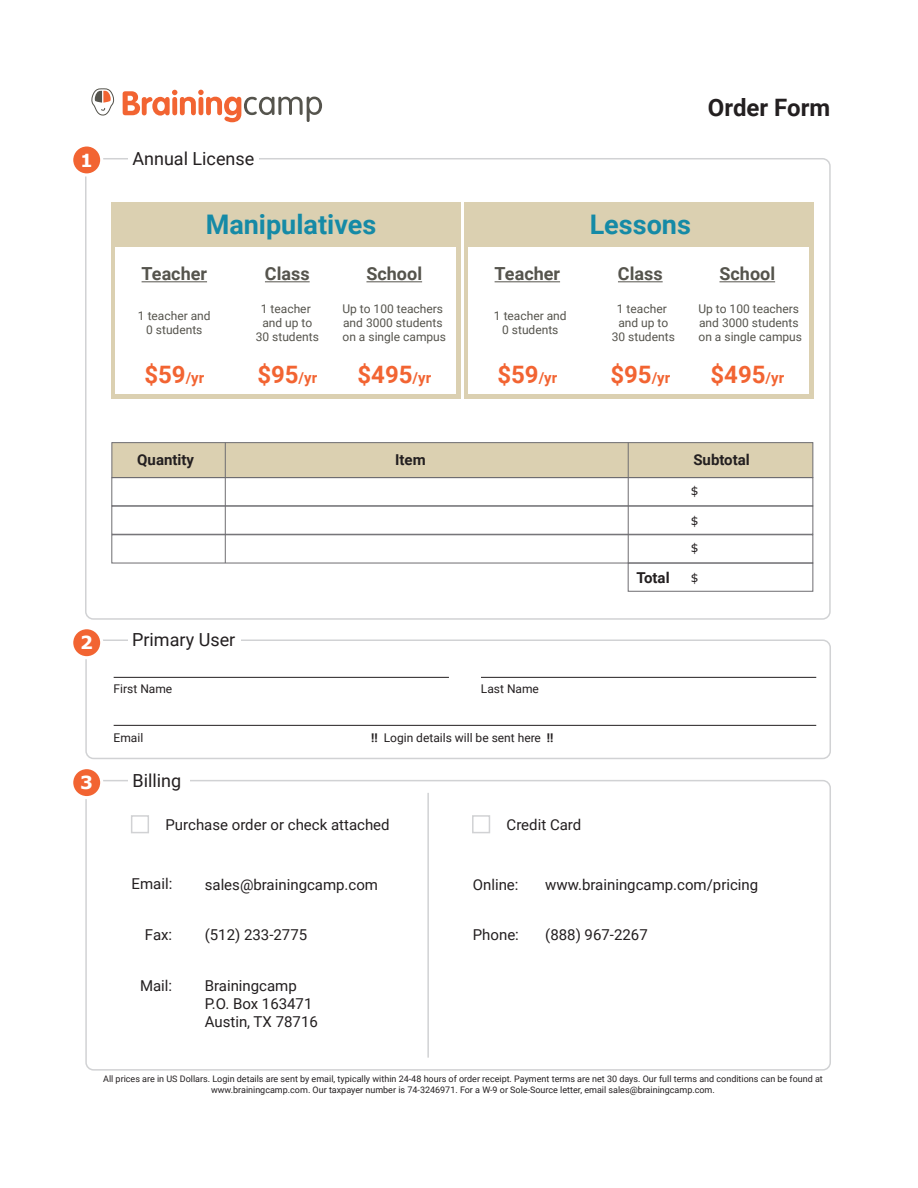
<style>
.page{position:relative;width:918px;height:1188px;background:#fff}
.page>*{position:absolute;margin:0;border:0;box-sizing:border-box;transform-origin:0 0}
.t1{font:700 27px "Roboto";color:#158aa6}
.t2{font:700 24px "Roboto";color:#f26432}
.t3{font:700 24px "Roboto";color:#231f20}
.t4{font:700 18px "Roboto";color:#55544d}
.t5{font:18px "Roboto";color:#231f20}
.t6{font:700 18px "Verdana";color:#fff}
.t7{font:15px/18px "Roboto";color:#231f20}
.t8{font:700 15px "Roboto";color:#231f20}
.t9{font:12px/14.4px "Roboto";color:#55544d;text-align:center}
.t10{font:12px "Roboto";color:#231f20}
.t11{font:12px "Verdana";color:#231f20}
.t12{font:9px/10.8px "Roboto";color:#231f20;text-align:center}
.s1{font-size:15px}
.s2{font-weight:700}
</style>
<div class="page">
<svg style="left:123px;top:90px;width:199px;height:32px"></svg>
<svg style="left:91px;top:88px;width:23px;height:28px"></svg>
<div style="left:85px;top:639px;width:746px;height:120px;border:2px solid #d1d2d4;border-radius:8px"></div>
<hr style="left:114px;top:677px;width:335px;height:1px;background:#231f20">
<hr style="left:481px;top:677px;width:335px;height:1px;background:#231f20">
<hr style="left:114px;top:725px;width:702px;height:1px;background:#231f20">
<div style="left:72px;top:628px;width:30px;height:30px;background:#f26432;border-radius:50%"></div>
<div style="left:70px;top:626px;width:33px;height:33px;border:3px solid #fff;border-radius:50%"></div>
<div style="left:128px;top:630px;width:113px;height:21px;background:#fff"></div>
<div style="left:85px;top:780px;width:746px;height:291px;border:2px solid #d1d2d4;border-radius:8px"></div>
<div style="left:72px;top:768px;width:30px;height:30px;background:#f26432;border-radius:50%"></div>
<div style="left:70px;top:766px;width:33px;height:33px;border:3px solid #fff;border-radius:50%"></div>
<div style="left:129px;top:770px;width:61px;height:22px;background:#fff"></div>
<div style="left:628px;top:563px;width:185px;height:29px;border:1px solid #6e6d71"></div>
<div style="left:111px;top:506px;width:702px;height:29px;border:1px solid #6e6d71"></div>
<div style="left:111px;top:477px;width:702px;height:29px;border:1px solid #6e6d71"></div>
<div style="left:111px;top:534px;width:702px;height:29px;border:1px solid #6e6d71"></div>
<div style="left:111px;top:442px;width:702px;height:36px;background:#dbd0b1;border:1px solid #6e6d71"></div>
<div style="left:72px;top:145px;width:30px;height:30px;background:#f26432;border-radius:50%"></div>
<div style="left:70px;top:143px;width:33px;height:34px;border:3px solid #fff;border-radius:50%"></div>
<hr style="left:628px;top:443px;width:1px;height:120px;background:#6e6d71">
<hr style="left:225px;top:443px;width:1px;height:120px;background:#6e6d71">
<hr style="left:427px;top:793px;width:2px;height:265px;background:#d1d2d4">
<div style="left:131px;top:815px;width:18px;height:18px;border:2px solid #d1d2d4"></div>
<div style="left:472px;top:815px;width:18px;height:18px;border:2px solid #d1d2d4"></div>
<div style="left:111px;top:202px;width:349px;height:197px;background:#dbd0b1"></div>
<div style="left:464px;top:202px;width:349px;height:197px;background:#dbd0b1"></div>
<div style="left:115px;top:247px;width:341px;height:146px;background:#fff"></div>
<div style="left:468px;top:247px;width:341px;height:146px;background:#fff"></div>
<hr style="left:142px;top:281px;width:65px;height:1px;background:#55544d">
<hr style="left:265px;top:281px;width:45px;height:1px;background:#55544d">
<hr style="left:366px;top:281px;width:56px;height:1px;background:#55544d">
<hr style="left:495px;top:281px;width:65px;height:1px;background:#55544d">
<hr style="left:618px;top:281px;width:45px;height:1px;background:#55544d">
<hr style="left:719px;top:281px;width:56px;height:1px;background:#55544d">
<h3 class="t6" style="left:80px;top:147px;width:14px">1</h3>
<h3 class="t5" style="left:132px;top:146px;width:123px">Annual License</h3>
<h2 class="t3" style="left:708px;top:90px;width:124px">Order Form</h2>
<h1 class="t1" style="left:206px;top:206px;width:172px">Manipulatives</h1>
<h1 class="t1" style="left:590px;top:206px;width:103px">Lessons</h1>
<h3 class="t4" style="left:142px;top:261px;width:67px">Teacher</h3>
<h3 class="t4" style="left:265px;top:261px;width:46px">Class</h3>
<h3 class="t4" style="left:366px;top:261px;width:57px">School</h3>
<h3 class="t4" style="left:495px;top:261px;width:67px">Teacher</h3>
<h3 class="t4" style="left:618px;top:261px;width:46px">Class</h3>
<h3 class="t4" style="left:719px;top:261px;width:57px">School</h3>
<h3 class="t9" style="left:138px;top:308px;width:74px">1 teacher and<br>0 students</h3>
<h3 class="t9" style="left:256px;top:301px;width:65px">1 teacher and up to<br>30 students</h3>
<h3 class="t9" style="left:343px;top:301px;width:105px;text-align:left">Up to 100 teachers and 3000 students on a single campus</h3>
<h3 class="t9" style="left:494px;top:308px;width:74px">1 teacher and<br>0 students</h3>
<h3 class="t9" style="left:612px;top:301px;width:65px">1 teacher and up to<br>30 students</h3>
<h3 class="t9" style="left:699px;top:301px;width:105px;text-align:left">Up to 100 teachers and 3000 students on a single campus</h3>
<h2 class="t2" style="left:144px;top:358px;width:61px">$59<span class="s1">/yr</span></h2>
<h2 class="t2" style="left:257px;top:358px;width:61px">$95<span class="s1">/yr</span></h2>
<h2 class="t2" style="left:357px;top:358px;width:75px">$495<span class="s1">/yr</span></h2>
<h2 class="t2" style="left:497px;top:358px;width:61px">$59<span class="s1">/yr</span></h2>
<h2 class="t2" style="left:610px;top:358px;width:61px">$95<span class="s1">/yr</span></h2>
<h2 class="t2" style="left:710px;top:358px;width:75px">$495<span class="s1">/yr</span></h2>
<h3 class="t8" style="left:137px;top:449px;width:58px">Quantity</h3>
<h3 class="t8" style="left:693px;top:449px;width:58px">Subtotal</h3>
<h3 class="t8" style="left:395px;top:449px;width:32px">Item</h3>
<h3 class="t11" style="left:691px;top:483px;width:9px">$</h3>
<h3 class="t8" style="left:636px;top:567px;width:35px">Total</h3>
<h3 class="t11" style="left:691px;top:512px;width:9px">$</h3>
<h3 class="t11" style="left:691px;top:540px;width:9px">$</h3>
<h3 class="t11" style="left:691px;top:570px;width:9px">$</h3>
<h3 class="t6" style="left:80px;top:630px;width:14px">2</h3>
<h3 class="t6" style="left:80px;top:770px;width:14px">3</h3>
<h3 class="t5" style="left:132px;top:627px;width:105px">Primary User</h3>
<h3 class="t10" style="left:114px;top:680px;width:60px">First Name</h3>
<h3 class="t10" style="left:481px;top:680px;width:60px">Last Name</h3>
<h3 class="t10" style="left:114px;top:729px;width:31px">Email</h3>
<h3 class="t10" style="left:371px;top:729px;width:184px"><span class="s2">!!</span> Login details will be sent here <span class="s2">!!</span></h3>
<h3 class="t5" style="left:133px;top:768px;width:50px">Billing</h3>
<h3 class="t7" style="left:165px;top:815px;width:226px">Purchase order or check attached</h3>
<h3 class="t7" style="left:507px;top:815px;width:76px">Credit Card</h3>
<h3 class="t7" style="left:132px;top:874px;width:42px">Email:</h3>
<h3 class="t7" style="left:205px;top:875px;width:175px">sales@brainingcamp.com</h3>
<h3 class="t7" style="left:473px;top:875px;width:47px">Online:</h3>
<h3 class="t7" style="left:545px;top:875px;width:215px">www.brainingcamp.com/pricing</h3>
<h3 class="t7" style="left:145px;top:925px;width:29px">Fax:</h3>
<h3 class="t7" style="left:545px;top:925px;width:104px">(888) 967-2267</h3>
<h3 class="t7" style="left:205px;top:925px;width:104px">(512) 233-2775</h3>
<h3 class="t7" style="left:205px;top:976px;width:115px">Brainingcamp<br>P.O. Box 163471<br>Austin, TX 78716</h3>
<h3 class="t7" style="left:473px;top:925px;width:48px">Phone:</h3>
<h3 class="t7" style="left:140px;top:976px;width:34px">Mail:</h3>
<p class="t12" style="left:103px;top:1073px;width:721px">All prices are in US Dollars. Login details are sent by email, typically within 24-48 hours of order receipt. Payment terms are net 30 days. Our full terms and conditions can be found at www.brainingcamp.com. Our taxpayer number is 74-3246971. For a W-9 or Sole-Source letter, email sales@brainingcamp.com.</p>
</div>
